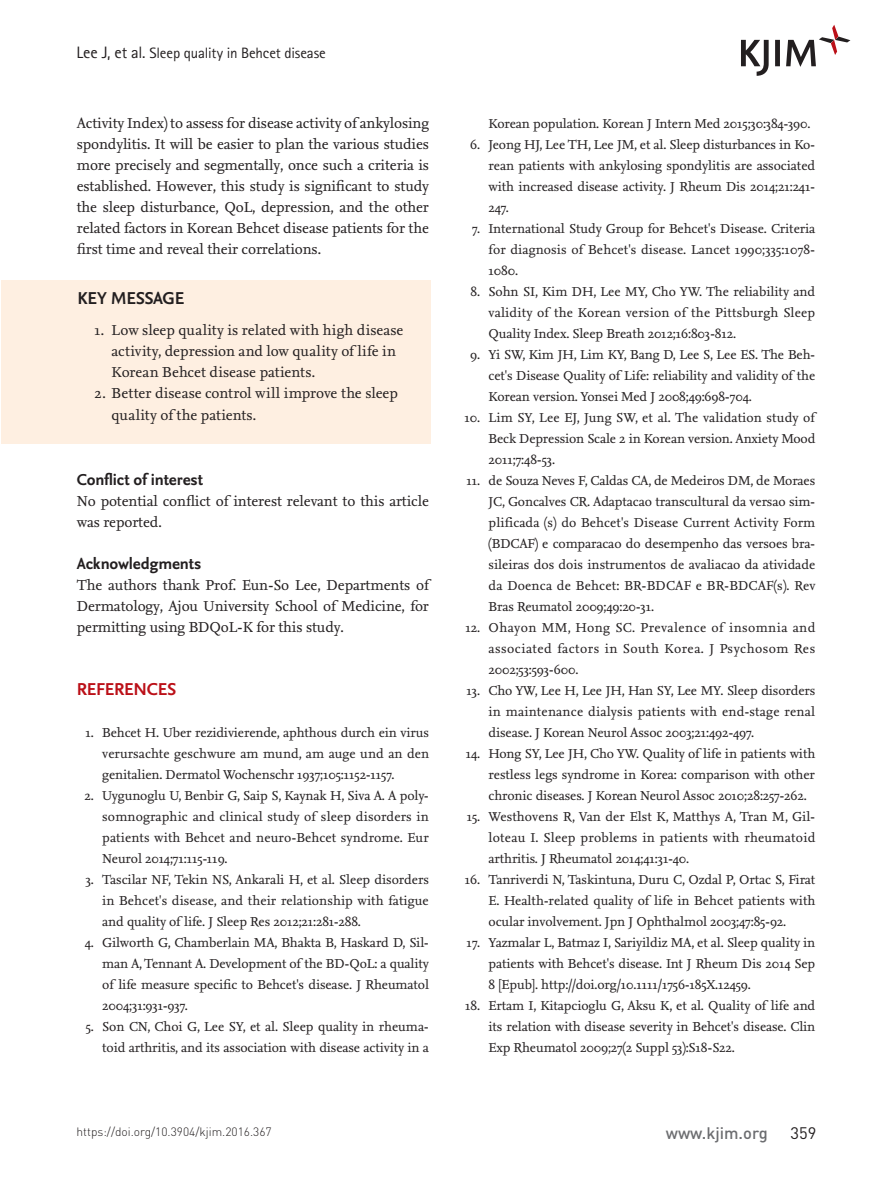
<style>
.page{position:relative;width:893px;height:1191px;background:#fff}
.page>*{position:absolute;margin:0;border:0;box-sizing:border-box;transform-origin:0 0}
.제목1{font:700 18px "Nexus Sans";letter-spacing:-.025em;color:#bb1018}
.키메세지제목{font:700 18px "Nexus Sans";letter-spacing:-.02em;color:#231f20}
.제목2{font:700 16.5px "Nexus Sans";letter-spacing:-.01em;color:#231f20}
.t1{font:500 16.5px "DIN";color:#6c6d70}
.t2{font:16.5px "DIN";color:#231f20}
.들였쓰기_본문{font:15px/21px "Nexus Serif";letter-spacing:-.005em;color:#231f20}
.들여쓰기_없음{font:15px/21px "Nexus Serif";letter-spacing:-.01em;color:#231f20}
.t3{font:15px "Rotis Sans Serif Std";letter-spacing:-.015em;color:#231f20}
.t4{font:13.5px/21px "Nexus Serif";letter-spacing:-.01em;color:#231f20;text-align:justify}
.t5{font:300 12px "DIN";color:#231f20}
.s1{font-size:16.5px}
</style>
<div class="page">
<svg style="left:741px;top:25px;width:109px;height:51px"></svg>
<div style="left:1px;top:281px;width:430px;height:163px;background:#feefe1"></div>
<p class="t3" style="left:77px;top:44px;width:251px"><span class="s1">Lee J, et al.</span> Sleep quality in Behcet disease</p>
<p class="들였쓰기_본문" style="left:77px;top:112px;width:354px;text-align:justify">Activity Index) to assess for disease activity of ankylosing spondylitis. It will be easier to plan the various studies more precisely and segmentally, once such a criteria is established. However, this study is significant to study the sleep disturbance, QoL, depression, and the other related factors in Korean Behcet disease patients for the first time and reveal their correlations.</p>
<p class="키메세지제목" style="left:78px;top:287px;width:108px">KEY MESSAGE</p>
<p class="들였쓰기_본문" style="left:112px;top:320px;width:293px;text-indent:-17px">1. Low sleep quality is related with high disease activity, depression and low quality of life in<br>Korean Behcet disease patients.</p>
<p class="들였쓰기_본문" style="left:112px;top:383px;width:288px;text-indent:-17px">2. Better disease control will improve the sleep quality of the patients.</p>
<p class="제목2" style="left:77px;top:469px;width:128px">Conflict of interest</p>
<p class="들여쓰기_없음" style="left:77px;top:490px;width:354px">No potential conflict of interest relevant to this article was reported.</p>
<p class="제목2" style="left:77px;top:553px;width:126px">Acknowledgments</p>
<p class="들여쓰기_없음" style="left:77px;top:574px;width:354px;text-align:justify">The authors thank Prof. Eun-So Lee, Departments of Dermatology, Ajou University School of Medicine, for permitting using BDQoL-K for this study.</p>
<p class="제목1" style="left:77px;top:677px;width:101px">REFERENCES</p>
<p class="t4" style="left:102px;top:721px;width:328px;text-indent:-17px">1. Behcet H. Uber rezidivierende, aphthous durch ein virus verursachte geschwure am mund, am auge und an den genitalien. Dermatol Wochenschr 1937;105:1152-1157.</p>
<p class="t4" style="left:102px;top:784px;width:328px;text-indent:-18px">2. Uygunoglu U, Benbir G, Saip S, Kaynak H, Siva A. A poly&shy;somnographic and clinical study of sleep disorders in patients with Behcet and neuro-Behcet syndrome. Eur Neurol 2014;71:115-119.</p>
<p class="t4" style="left:102px;top:868px;width:328px;text-indent:-17px">3. Tascilar NF, Tekin NS, Ankarali H, et al. Sleep disorders in Behcet's disease, and their relationship with fatigue and quality of life. J Sleep Res 2012;21:281-288.</p>
<p class="t4" style="left:102px;top:931px;width:328px;text-indent:-18px">4. Gilworth G, Chamberlain MA, Bhakta B, Haskard D, Sil&shy;man A, Tennant A. Development of the BD-QoL: a quality of life measure specific to Behcet's disease. J Rheumatol 2004;31:931-937.</p>
<p class="t4" style="left:86px;top:1015px;width:345px;text-align:right">5. Son CN, Choi G, Lee SY, et al. Sleep quality in rheuma&shy;toid arthritis, and its association with disease activity in a</p>
<p class="t4" style="left:489px;top:112px;width:323px">Korean population. Korean J Intern Med 2015;30:384-390.</p>
<p class="t4" style="left:489px;top:133px;width:328px;text-indent:-18px">6. Jeong HJ, Lee TH, Lee JM, et al. Sleep disturbances in Ko&shy;rean patients with ankylosing spondylitis are associated with increased disease activity. J Rheum Dis 2014;21:241- 247.</p>
<p class="t4" style="left:489px;top:217px;width:328px;text-indent:-17px">7. International Study Group for Behcet's Disease. Criteria for diagnosis of Behcet's disease. Lancet 1990;335:1078- 1080.</p>
<p class="t4" style="left:489px;top:280px;width:328px;text-indent:-18px">8. Sohn SI, Kim DH, Lee MY, Cho YW. The reliability and validity of the Korean version of the Pittsburgh Sleep Quality Index. Sleep Breath 2012;16:803-812.</p>
<p class="t4" style="left:489px;top:343px;width:328px;text-indent:-18px">9. Yi SW, Kim JH, Lim KY, Bang D, Lee S, Lee ES. The Beh&shy;cet's Disease Quality of Life: reliability and validity of the Korean version. Yonsei Med J 2008;49:698-704.</p>
<p class="t4" style="left:489px;top:406px;width:328px;text-indent:-24px">10. Lim SY, Lee EJ, Jung SW, et al. The validation study of Beck Depression Scale 2 in Korean version. Anxiety Mood 2011;7:48-53.</p>
<p class="t4" style="left:489px;top:469px;width:328px;text-indent:-22px">11. de Souza Neves F, Caldas CA, de Medeiros DM, de Moraes JC, Goncalves CR. Adaptacao transcultural da versao sim&shy;plificada (s) do Behcet's Disease Current Activity Form (BDCAF) e comparacao do desempenho das versoes bra&shy;sileiras dos dois instrumentos de avaliacao da atividade da Doenca de Behcet: BR-BDCAF e BR-BDCAF(s). Rev Bras Reumatol 2009;49:20-31.</p>
<p class="t4" style="left:489px;top:616px;width:328px;text-indent:-23px">12. Ohayon MM, Hong SC. Prevalence of insomnia and associated factors in South Korea. J Psychosom Res 2002;53:593-600.</p>
<p class="t4" style="left:489px;top:679px;width:328px;text-indent:-22px">13. Cho YW, Lee H, Lee JH, Han SY, Lee MY. Sleep disorders in maintenance dialysis patients with end-stage renal disease. J Korean Neurol Assoc 2003;21:492-497.</p>
<p class="t4" style="left:489px;top:742px;width:328px;text-indent:-23px">14. Hong SY, Lee JH, Cho YW. Quality of life in patients with restless legs syndrome in Korea: comparison with other chronic diseases. J Korean Neurol Assoc 2010;28:257-262.</p>
<p class="t4" style="left:489px;top:805px;width:328px;text-indent:-22px">15. Westhovens R, Van der Elst K, Matthys A, Tran M, Gil&shy;loteau I. Sleep problems in patients with rheumatoid arthritis. J Rheumatol 2014;41:31-40.</p>
<p class="t4" style="left:489px;top:868px;width:328px;text-indent:-24px">16. Tanriverdi N, Taskintuna, Duru C, Ozdal P, Ortac S, Firat E. Health-related quality of life in Behcet patients with ocular involvement. Jpn J Ophthalmol 2003;47:85-92.</p>
<p class="t4" style="left:489px;top:931px;width:328px;text-indent:-22px">17. Yazmalar L, Batmaz I, Sariyildiz MA, et al. Sleep quality in patients with Behcet's disease. Int J Rheum Dis 2014 Sep 8 [Epub]. http://doi.org/10.1111/1756-185X.12459.</p>
<p class="t4" style="left:489px;top:994px;width:328px;text-indent:-23px">18. Ertam I, Kitapcioglu G, Aksu K, et al. Quality of life and its relation with disease severity in Behcet's disease. Clin Exp Rheumatol 2009;27(2 Suppl 53):S18-S22.</p>
<p class="t5" style="left:77px;top:1124px;width:197px">https://doi.org/10.3904/kjim.2016.367</p>
<p class="t1" style="left:666px;top:1122px;width:104px">www.kjim.org</p>
<p class="t2" style="left:791px;top:1122px;width:27px">359</p>
</div>
